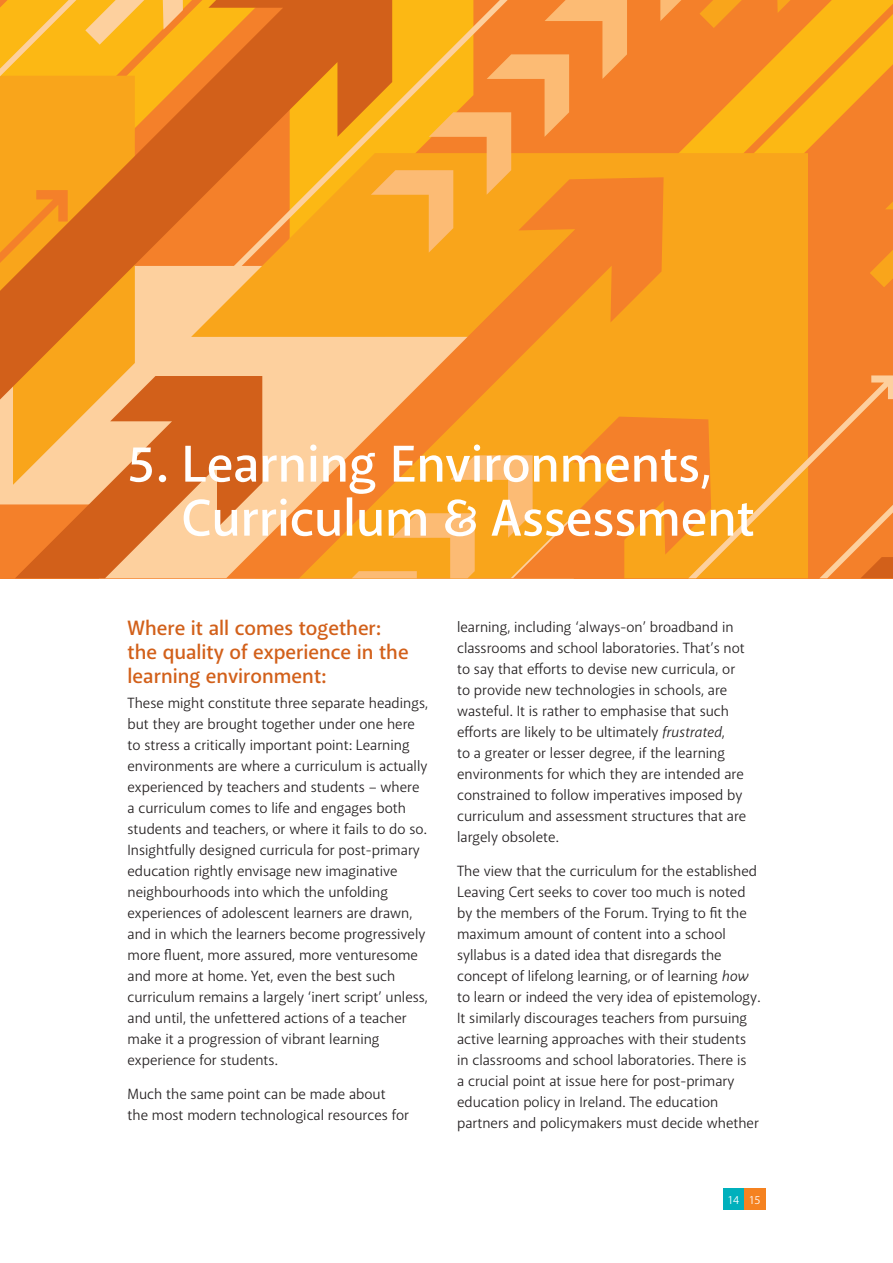
<style>
.page{position:relative;width:893px;height:1263px;background:#fff}
.page>*{position:absolute;margin:0;border:0;box-sizing:border-box;transform-origin:0 0}
.t1{font:600 52.5px/54px "Akagi";color:#fff}
.t2{font:600 21px/24px "Akagi";color:#d2601a}
.t3{font:15px/21px "Akagi";color:#231f20}
.t4{font:12px "Akagi";color:#fff}
.s1{font-style:italic}
</style>
<div class="page">
<div style="left:723px;top:1188px;width:21px;height:22px;background:#00b0bc"></div>
<div style="left:744px;top:1188px;width:21px;height:22px;background:#f58220"></div>
<svg style="left:627px;top:4px;width:266px;height:371px;background:#f68f23"></svg>
<div style="left:627px;top:153px;width:181px;height:222px;background:#f9a51b"></div>
<svg style="left:0;top:400px;width:15px;height:85px"></svg>
<svg style="left:15px;top:400px;width:211px;height:178px;background:#e99751"></svg>
<svg style="left:0;top:263px;width:91px;height:137px;background:#e0791b"></svg>
<svg style="left:226px;top:177px;width:438px;height:401px;background:#f49a3e"></svg>
<svg style="left:1px;top:494px;width:1px;height:84px"></svg>
<svg style="left:660px;top:0;width:21px;height:21px"></svg>
<svg style="left:508px;top:0;width:119px;height:253px;background:#f69233"></svg>
<svg style="left:91px;top:0;width:417px;height:413px;background:#f19c37"></svg>
<svg style="left:352px;top:375px;width:541px;height:203px;background:#f79c30"></svg>
<svg style="left:870px;top:201px;width:23px;height:86px;background:#f58926"></svg>
<svg style="left:699px;top:0;width:92px;height:28px;background:#f58925"></svg>
<svg style="left:0;top:0;width:202px;height:263px;background:#ef961f"></svg>
<img style="left:0;top:449px;width:1px;height:130px">
<h1 class="t1" style="left:182px;top:437px;width:575px;text-indent:-54px">5. Learning Environments,<br>Curriculum &amp; Assessment</h1>
<h2 class="t2" style="left:128px;top:616px;width:283px">Where it all comes together: the quality of experience in the learning environment:</h2>
<p class="t3" style="left:128px;top:692px;width:302px">These might constitute three separate headings, but they are brought together under one here to stress a critically important point: Learning environments are where a curriculum is actually experienced by teachers and students – where a curriculum comes to life and engages both students and teachers, or where it fails to do so.<br>I nsightfully designed curricula for post-primary education rightly envisage new imaginative neighbourhoods into which the unfolding experiences of adolescent learners are drawn, and in which the learners become progressively more fluent, more assured, more venturesome and more at home. Yet, even the best such curriculum remains a largely ‘inert script’ unless, and until, the unfettered actions of a teacher make it a progression of vibrant learning experience for students.</p>
<p class="t3" style="left:128px;top:1083px;width:283px">Much the same point can be made about the most modern technological resources for</p>
<p class="t3" style="left:457px;top:616px;width:291px">learning, including ‘always-on’ broadband in classrooms and school laboratories. That’s not to say that efforts to devise new curricula, or to provide new technologies in schools, are wasteful. It is rather to emphasise that such efforts are likely to be ultimately <span class="s1">frustrated</span>,<br>to a greater or lesser degree, if the learning environments for which they are intended are constrained to follow imperatives imposed by curriculum and assessment structures that are largely obsolete.</p>
<p class="t3" style="left:457px;top:860px;width:305px">The view that the curriculum for the established Leaving Cert seeks to cover too much is noted by the members of the Forum. Trying to fit the maximum amount of content into a school syllabus is a dated idea that disregards the concept of lifelong learning, or of learning <span class="s1">how </span>to learn or indeed the very idea of epistemology.<br>It similarly discourages teachers from pursuing active learning approaches with their students in classrooms and school laboratories. There is<br>a crucial point at issue here for post-primary education policy in I reland. The education partners and policymakers must decide whether</p>
<p class="t4" style="left:728px;top:1192px;width:34px">14 15</p>
</div>
